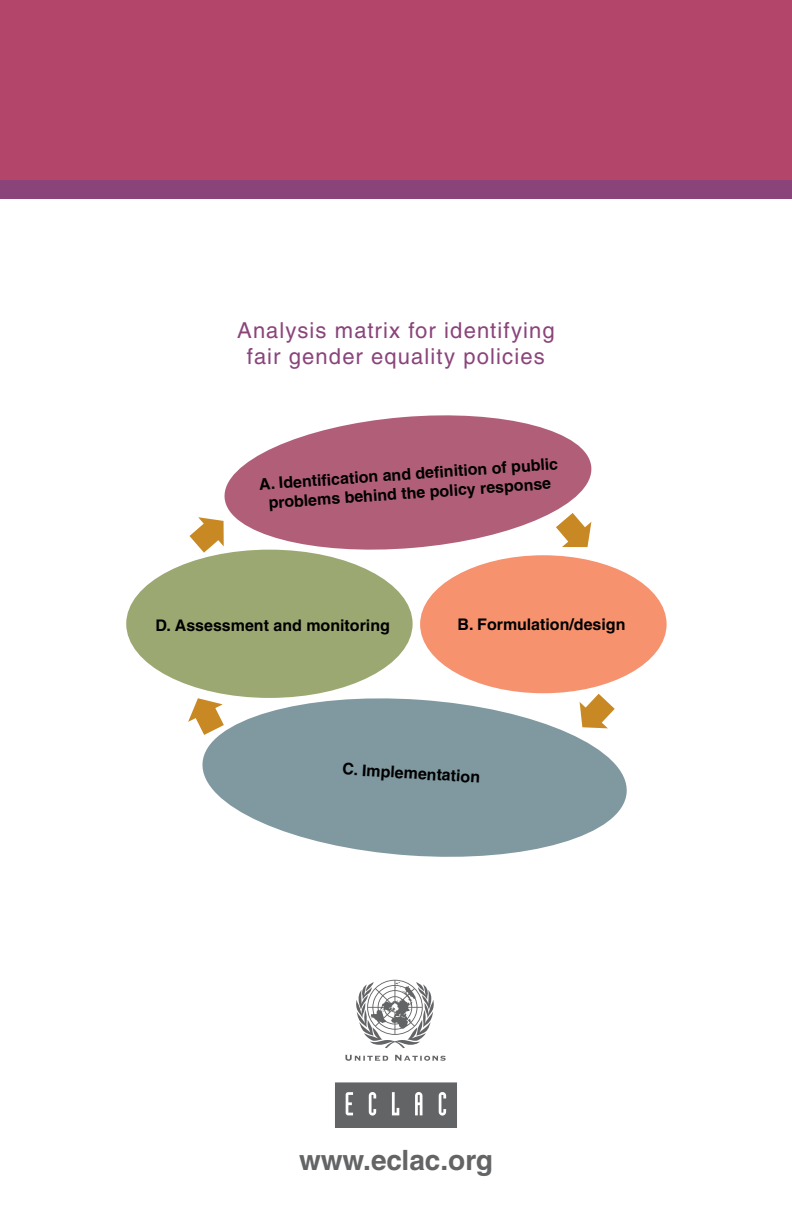
<style>
.page{position:relative;width:792px;height:1224px;background:#fff}
.page>*{position:absolute;margin:0;border:0;box-sizing:border-box;transform-origin:0 0}
.t1{font:700 28px "Helvetica";color:#636466}
.t2{font:22px/26px "Helvetica LT Std";letter-spacing:.05em;color:#8a447a;text-align:center}
.t3{font:700 16px/19.2px "Helvetica";color:#000;text-align:center}
</style>
<div class="page">
<svg style="left:345px;top:1055px;width:43px;height:6px"></svg>
<svg style="left:395px;top:1055px;width:51px;height:6px"></svg>
<svg style="left:356px;top:980px;width:78px;height:68px"></svg>
<svg style="left:335px;top:1082px;width:122px;height:46px;background:#727375"></svg>
<svg style="left:222px;top:415px;width:370px;height:141px;fill:#b15f79"></svg>
<div style="left:420px;top:555px;width:247px;height:138px;background:#f6926e;border-radius:50%"></div>
<svg style="left:202px;top:692px;width:425px;height:165px;fill:#8099a0"></svg>
<div style="left:126px;top:550px;width:287px;height:148px;background:#9ba871;border-radius:50%"></div>
<svg style="left:190px;top:517px;width:34px;height:36px"></svg>
<svg style="left:580px;top:694px;width:35px;height:34px"></svg>
<svg style="left:188px;top:698px;width:36px;height:37px"></svg>
<svg style="left:556px;top:513px;width:35px;height:34px"></svg>
<div style="left:0;top:0;width:792px;height:190px;background:#b3456b"></div>
<div style="left:0;top:180px;width:792px;height:19px;background:#8a447a"></div>
<h2 class="t2" style="left:237px;top:317px;width:319px">Analysis matrix for identifying fair gender equality policies</h2>
<p class="t3" style="left:258px;top:474px;width:301px;rotate:-4deg">A. Identifi cation and defi nition of public problems behind the policy response</p>
<p class="t3" style="left:155px;top:616px;width:236px">D. Assessment and monitoring</p>
<p class="t3" style="left:458px;top:615px;width:169px">B. Formulation/design</p>
<p class="t3" style="left:343px;top:758px;width:140px;rotate:4deg">C. Implementation</p>
<h1 class="t1" style="left:299px;top:1143px;width:195px">www.eclac.org</h1>
</div>
